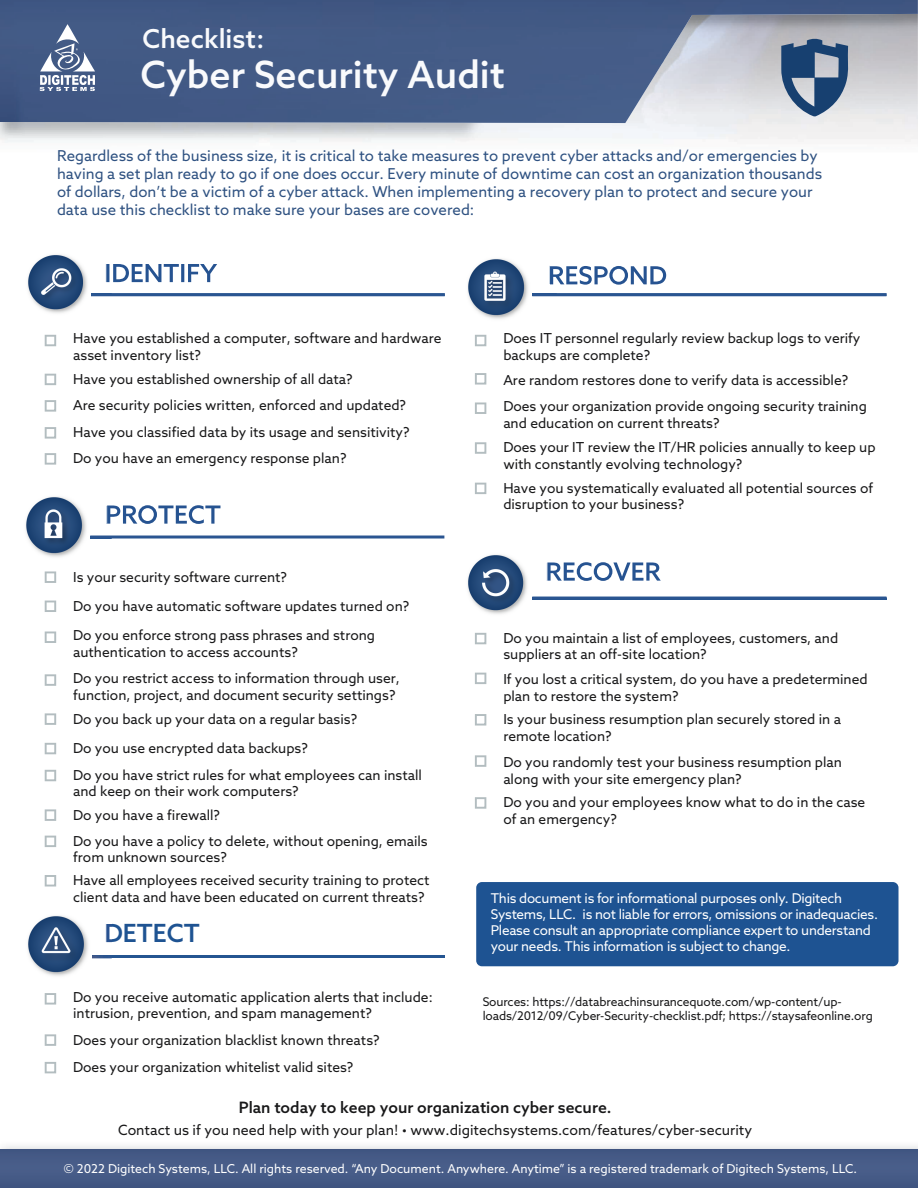
<style>
.page{position:relative;width:918px;height:1188px;background:#fff}
.page>*{position:absolute;margin:0;border:0;box-sizing:border-box;transform-origin:0 0}
.t1{font:500 37.5px "Azo Sans";color:#f9fafc}
.t2{font:500 26.1px "Azo Sans";color:#f9fafc}
.t3{font:500 25.05px "Azo Sans";color:#1e5392}
.t4{font:500 15.75px "Azo Sans";color:#181819}
.t5{font:15px/18px "Azo Sans";color:#2e5181}
.t6{font:14.1px "Azo Sans";color:#181819}
.t7{font:13.8px/16.5px "Azo Sans";color:#181819}
.t8{font:13.5px/16.2px "Azo Sans";letter-spacing:-.02em;color:#fff}
.t9{font:12.3px "Azo Sans";color:#fff}
.t10{font:12px/14.4px "Azo Sans";letter-spacing:-.01em;color:#181819}
</style>
<div class="page">
<hr style="left:90px;top:955px;width:355px;height:3px;background:#245591">
<div style="left:476px;top:882px;width:423px;height:84px;background:#1e5392;border-radius:6px"></div>
<img style="left:44px;top:407px;width:843px;height:190px">
<img style="left:112px;top:505px;width:108px;height:19px">
<img style="left:107px;top:505px;width:5px;height:19px">
<img style="left:557px;top:562px;width:104px;height:19px">
<img style="left:547px;top:562px;width:10px;height:19px">
<img style="left:90px;top:536px;width:354px;height:3px">
<img style="left:532px;top:597px;width:354px;height:3px">
<img style="left:113px;top:264px;width:104px;height:18px">
<img style="left:106px;top:264px;width:4px;height:18px">
<img style="left:557px;top:266px;width:109px;height:19px">
<img style="left:550px;top:266px;width:7px;height:19px">
<img style="left:91px;top:293px;width:354px;height:3px">
<img style="left:532px;top:293px;width:354px;height:3px">
<div style="left:0;top:0;width:663px;height:123px;background:#435a86"></div>
<img style="left:662px;top:0;width:256px;height:41px">
<img style="left:662px;top:41px;width:14px;height:22px">
<svg style="left:40px;top:24px;width:55px;height:67px"></svg>
<div style="left:0;top:1149px;width:918px;height:39px;background:#455a86"></div>
<img style="left:106px;top:924px;width:6px;height:18px">
<img style="left:91px;top:955px;width:12px;height:3px">
<svg style="left:475px;top:335px;width:11px;height:11px"></svg>
<svg style="left:475px;top:373px;width:11px;height:12px"></svg>
<svg style="left:475px;top:402px;width:11px;height:12px"></svg>
<svg style="left:475px;top:442px;width:11px;height:12px"></svg>
<svg style="left:475px;top:483px;width:11px;height:11px"></svg>
<svg style="left:475px;top:633px;width:11px;height:11px"></svg>
<svg style="left:475px;top:673px;width:11px;height:11px"></svg>
<svg style="left:475px;top:714px;width:11px;height:12px"></svg>
<svg style="left:475px;top:755px;width:11px;height:12px"></svg>
<svg style="left:475px;top:797px;width:11px;height:12px"></svg>
<svg style="left:45px;top:993px;width:11px;height:12px"></svg>
<svg style="left:45px;top:1034px;width:11px;height:12px"></svg>
<svg style="left:45px;top:1062px;width:11px;height:11px"></svg>
<svg style="left:45px;top:571px;width:11px;height:12px"></svg>
<svg style="left:45px;top:601px;width:11px;height:11px"></svg>
<svg style="left:45px;top:632px;width:11px;height:11px"></svg>
<svg style="left:45px;top:674px;width:11px;height:12px"></svg>
<svg style="left:45px;top:713px;width:11px;height:12px"></svg>
<svg style="left:45px;top:743px;width:11px;height:11px"></svg>
<svg style="left:45px;top:770px;width:11px;height:11px"></svg>
<svg style="left:45px;top:809px;width:11px;height:12px"></svg>
<svg style="left:45px;top:836px;width:11px;height:11px"></svg>
<svg style="left:45px;top:875px;width:11px;height:12px"></svg>
<svg style="left:45px;top:335px;width:11px;height:11px"></svg>
<svg style="left:45px;top:374px;width:11px;height:11px"></svg>
<svg style="left:45px;top:400px;width:11px;height:12px"></svg>
<svg style="left:45px;top:427px;width:11px;height:12px"></svg>
<svg style="left:45px;top:453px;width:11px;height:12px"></svg>
<svg style="left:781px;top:38px;width:69px;height:79px;background:#6a819d"></svg>
<img style="left:28px;top:254px;width:59px;height:59px">
<img style="left:26px;top:494px;width:64px;height:67px">
<img style="left:464px;top:551px;width:67px;height:63px">
<img style="left:468px;top:259px;width:60px;height:60px">
<img style="left:28px;top:916px;width:63px;height:60px">
<h2 class="t2" style="left:143px;top:22px;width:123px">Checklist:</h2>
<h1 class="t1" style="left:141px;top:50px;width:366px">Cyber Security Audit</h1>
<p class="t5" style="left:57px;top:147px;width:767px">Regardless of the business size, it is critical to take measures to prevent cyber attacks and/or emergencies by having a set plan ready to go if one does occur. Every minute of downtime can cost an organization thousands of dollars, don’t be a victim of a cyber attack. When implementing a recovery plan to protect and secure your data use this checklist to make sure your bases are covered:</p>
<p class="t7" style="left:73px;top:330px;width:370px">Have you established a computer, software and hardware asset inventory list?</p>
<p class="t7" style="left:73px;top:365px;width:338px;line-height:26.5px">Have you established ownership of all data?<br>Are security policies written, enforced and updated?<br>Have you classified data by its usage and sensitivity?<br>Do you have an emergency response plan?</p>
<p class="t7" style="left:73px;top:562px;width:338px;line-height:29.2px">Is your security software current?<br>Do you have automatic software updates turned on?<br>Do you enforce strong pass phrases and strong</p>
<p class="t7" style="left:73px;top:638px;width:328px;line-height:26.2px">authentication to access accounts?<br>Do you restrict access to information through user,</p>
<p class="t7" style="left:73px;top:682px;width:324px;line-height:24px">function, project, and document security settings?<br>Do you back up your data on a regular basis?</p>
<p class="t7" style="left:73px;top:734px;width:350px;line-height:27px">Do you use encrypted data backups?<br>Do you have strict rules for what employees can install</p>
<p class="t7" style="left:73px;top:780px;width:227px;line-height:23.1px">and keep on their work computers?<br>Do you have a firewall?</p>
<p class="t7" style="left:73px;top:832px;width:356px">Do you have a policy to delete, without opening, emails from unknown sources?</p>
<p class="t7" style="left:73px;top:872px;width:358px">Have all employees received security training to protect client data and have been educated on current threats?</p>
<h3 class="t3" style="left:104px;top:917px;width:97px">DETECT</h3>
<p class="t7" style="left:73px;top:988px;width:361px">Do you receive automatic application alerts that include: intrusion, prevention, and spam management?</p>
<p class="t7" style="left:73px;top:1026px;width:308px;line-height:27.6px">Does your organization blacklist known threats?<br>Does your organization whitelist valid sites?</p>
<p class="t7" style="left:503px;top:330px;width:359px">Does IT personnel regularly review backup logs to verify backups are complete?</p>
<p class="t7" style="left:503px;top:366px;width:365px;line-height:26.4px">Are random restores done to verify data is accessible?<br>Does your organization provide ongoing security training</p>
<p class="t7" style="left:503px;top:410px;width:374px;line-height:24.8px">and education on current threats?<br>Does your IT review the IT/HR policies annually to keep up</p>
<p class="t7" style="left:503px;top:452px;width:371px;line-height:23.9px">with constantly evolving technology?<br>Have you systematically evaluated all potential sources of</p>
<p class="t7" style="left:503px;top:496px;width:182px">disruption to your business?</p>
<p class="t7" style="left:503px;top:630px;width:336px">Do you maintain a list of employees, customers, and suppliers at an off-site location?</p>
<p class="t7" style="left:503px;top:671px;width:366px">If you lost a critical system, do you have a predetermined plan to restore the system?</p>
<p class="t7" style="left:503px;top:711px;width:339px">Is your business resumption plan securely stored in a remote location?</p>
<p class="t7" style="left:503px;top:754px;width:340px">Do you randomly test your business resumption plan along with your site emergency plan?</p>
<p class="t7" style="left:503px;top:794px;width:364px">Do you and your employees know what to do in the case of an emergency?</p>
<p class="t8" style="left:491px;top:890px;width:389px">This document is for informational purposes only. Digitech Systems, LLC. is not liable for errors, omissions or inadequacies.<br>Please consult an appropriate compliance expert to understand your needs. This information is subject to change.</p>
<p class="t10" style="left:483px;top:994px;width:392px">Sources: https://databreachinsurancequote.com/wp-content/up&shy;loads/2012/09/Cyber-Security-checklist.pdf; https://staysafeonline.org</p>
<p class="t4" style="left:239px;top:1097px;width:374px">Plan today to keep your organization cyber secure.</p>
<p class="t6" style="left:118px;top:1121px;width:636px">Contact us if you need help with your plan! • www.digitechsystems.com/features/cyber-security</p>
<p class="t9" style="left:64px;top:1160px;width:795px">© 2022 Digitech Systems, LLC. All rights reserved. “Any Document. Anywhere. Anytime” is a registered trademark of Digitech Systems, LLC.</p>
</div>
